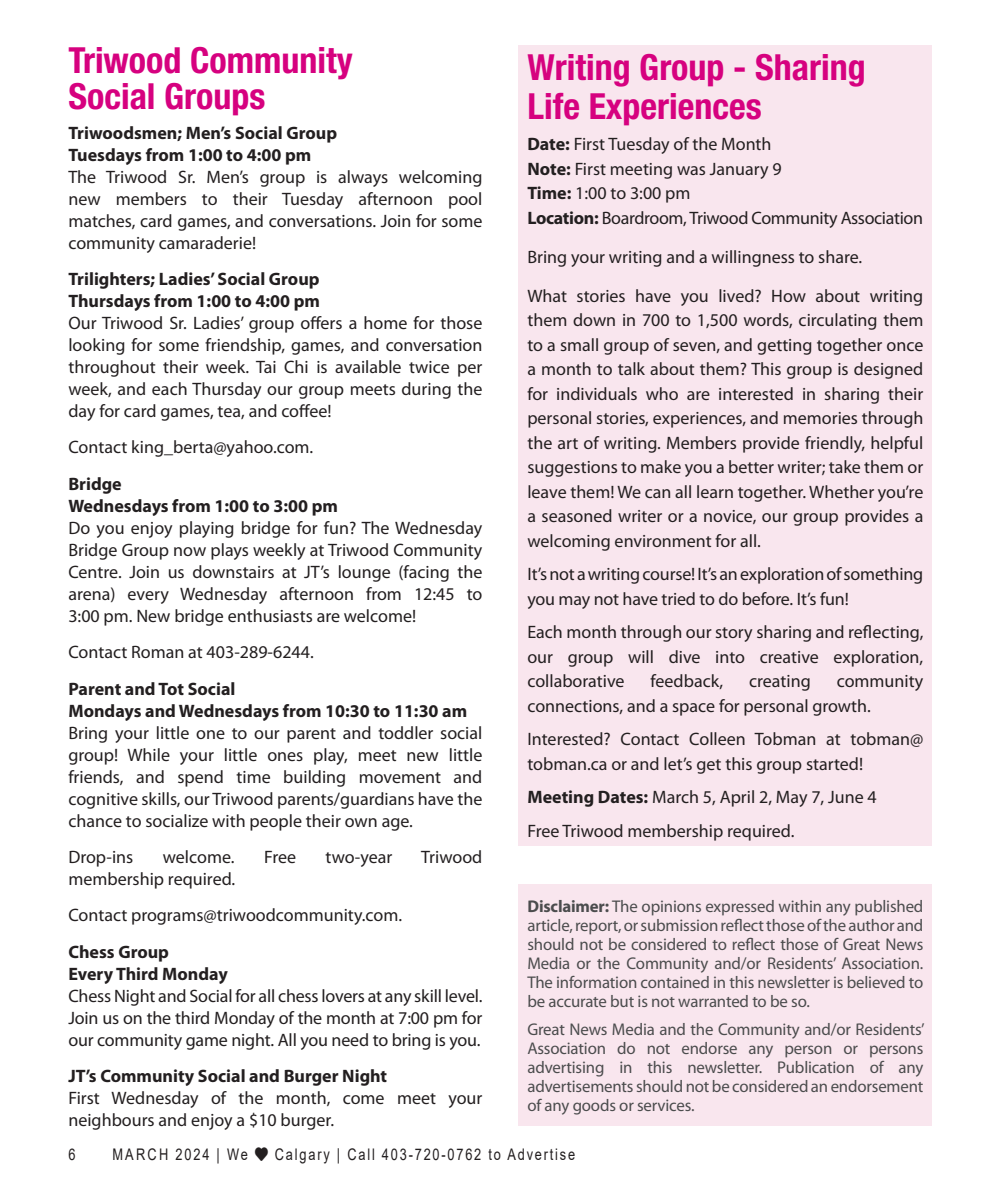
<style>
.page{position:relative;width:990px;height:1188px;background:#fff}
.page>*{position:absolute;margin:0;border:0;box-sizing:border-box;transform-origin:0 0}
.In_Around_title{font:700 condensed 36px/36px "Helvetica Neue LT Std";color:#d6017f}
.Body_text{font:18px/22px "Myriad Pro";color:#231f20;text-align:justify}
.Subhead{font:700 18px "Myriad Pro";color:#231f20}
.Body_text-2{font:18px "Myriad Pro";letter-spacing:-.02em;color:#231f20}
.Body_text-3{font:17px/19px "Myriad Pro";letter-spacing:-.01em;color:#4b4c4d;text-align:justify}
.t1{font:16px "Arial";letter-spacing:.14em;color:#231f20;scale:.8 1}
.s1{font-weight:700}
</style>
<div class="page">
<div style="left:518px;top:46px;width:414px;height:800px;background:#f9e6ee"></div>
<div style="left:518px;top:884px;width:414px;height:242px;background:#f9e6ee"></div>
<p class="In_Around_title" style="left:68px;top:42px;width:286px">Triwood Community<br>Social Groups</p>
<p class="Subhead" style="left:68px;top:121px;width:270px">Triwoodsmen; Men’s Social Group</p>
<p class="Subhead" style="left:68px;top:143px;width:244px">Tuesdays from 1:00 to 4:00 pm</p>
<p class="Body_text" style="left:68px;top:165px;width:416px">The Triwood Sr. Men’s group is always welcoming new members to their Tuesday afternoon pool matches, card games, and conversations. Join for some community camaraderie!</p>
<p class="Subhead" style="left:68px;top:267px;width:253px">Trilighters; Ladies’ Social Group</p>
<p class="Subhead" style="left:68px;top:289px;width:253px">Thursdays from 1:00 to 4:00 pm</p>
<p class="Body_text" style="left:68px;top:312px;width:416px">Our Triwood Sr. Ladies’ group offers a home for those looking for some friendship, games, and conversation throughout their week. Tai Chi is available twice per week, and each Thursday our group meets during the day for card games, tea, and coffee!</p>
<p class="Body_text" style="left:68px;top:436px;width:246px">Contact king_berta@yahoo.com.</p>
<p class="Subhead" style="left:68px;top:472px;width:55px">Bridge</p>
<p class="Subhead" style="left:68px;top:494px;width:271px">Wednesdays from 1:00 to 3:00 pm</p>
<p class="Body_text" style="left:68px;top:516px;width:416px">Do you enjoy playing bridge for fun? The Wednesday Bridge Group now plays weekly at Triwood Community Centre. Join us downstairs at JT’s lounge (facing the arena) every Wednesday afternoon from 12:45 to 3:00 pm. New bridge enthusiasts are welcome!</p>
<p class="Body_text" style="left:68px;top:641px;width:247px">Contact Roman at 403-289-6244.</p>
<p class="Subhead" style="left:68px;top:677px;width:169px">Parent and Tot Social</p>
<p class="Subhead" style="left:68px;top:699px;width:400px">Mondays and Wednesdays from 10:30 to 11:30 am</p>
<p class="Body_text" style="left:68px;top:721px;width:416px">Bring your little one to our parent and toddler social group! While your little ones play, meet new little friends, and spend time building movement and cognitive skills, our Triwood parents/guardians have the chance to socialize with people their own age.</p>
<p class="Body_text" style="left:68px;top:846px;width:66px">Drop-ins</p>
<p class="Body_text" style="left:163px;top:846px;width:73px">welcome.</p>
<p class="Body_text" style="left:264px;top:846px;width:34px">Free</p>
<p class="Body_text" style="left:326px;top:846px;width:68px">two-year</p>
<p class="Body_text" style="left:421px;top:846px;width:63px">Triwood</p>
<p class="Body_text" style="left:68px;top:868px;width:168px">membership required.</p>
<p class="Body_text" style="left:68px;top:904px;width:335px">Contact programs@triwoodcommunity.com.</p>
<p class="Subhead" style="left:68px;top:940px;width:102px">Chess Group</p>
<p class="Subhead" style="left:68px;top:962px;width:161px">Every Third Monday</p>
<p class="Body_text" style="left:68px;top:984px;width:416px">Chess Night and Social for all chess lovers at any skill level.<br>Join us on the third Monday of the month at 7:00 pm for our community game night. All you need to bring is you.</p>
<p class="Subhead" style="left:68px;top:1064px;width:320px">JT’s Community Social and Burger Night</p>
<p class="Body_text" style="left:68px;top:1087px;width:415px">First Wednesday of the month, come meet your neighbours and enjoy a $10 burger.</p>
<p class="In_Around_title" style="left:527px;top:48px;width:340px;line-height:38.6px">Writing Group - Sharing<br>Life Experiences</p>
<p class="Body_text" style="left:527px;top:133px;width:246px"><span class="s1">Date:</span> First Tuesday of the Month</p>
<p class="Body_text" style="left:527px;top:158px;width:256px"><span class="s1">Note:</span> First meeting was January 9</p>
<p class="Body_text" style="left:527px;top:182px;width:165px"><span class="s1">Time:</span> 1:00 to 3:00 pm</p>
<p class="Body_text-2" style="left:527px;top:207px;width:397px"><span class="s1">Location:</span> Boardroom, Triwood Community Association</p>
<p class="Body_text" style="left:527px;top:246px;width:336px">Bring your writing and a willingness to share.</p>
<p class="Body_text" style="left:527px;top:283px;width:398px;line-height:24.6px">What stories have you lived? How about writing them down in 700 to 1,500 words, circulating them to a small group of seven, and getting together once a month to talk about them? This group is designed for individuals who are interested in sharing their personal stories, experiences, and memories through the art of writing. Members provide friendly, helpful suggestions to make you a better writer; take them or leave them! We can all learn together. Whether you’re a seasoned writer or a novice, our group provides a welcoming environment for all.</p>
<p class="Body_text" style="left:527px;top:562px;width:397px;line-height:24.6px">It’s not a writing course! It’s an exploration of something you may not have tried to do before. It’s fun!</p>
<p class="Body_text" style="left:527px;top:620px;width:397px;line-height:24.6px">Each month through our story sharing and reflecting, our group will dive into creative exploration, collaborative</p>
<p class="Body_text" style="left:651px;top:670px;width:74px">feedback,</p>
<p class="Body_text" style="left:749px;top:670px;width:63px">creating</p>
<p class="Body_text" style="left:527px;top:669px;width:397px;line-height:24.6px;text-indent:309px">community connections, and a space for personal growth.</p>
<p class="Body_text" style="left:527px;top:727px;width:398px;line-height:24.6px">Interested? Contact Colleen Tobman at tobman@ tobman.ca or and let’s get this group started!</p>
<p class="Body_text" style="left:527px;top:786px;width:351px"><span class="s1">Meeting Dates:</span> March 5, April 2, May 7, June 4</p>
<p class="Body_text" style="left:527px;top:820px;width:269px">Free Triwood membership required.</p>
<p class="Body_text-3" style="left:527px;top:897px;width:398px"><span class="s1">Disclaimer:</span> The opinions expressed within any published article, report, or submission reflect those of the author and should not be considered to reflect those of Great News Media or the Community and/or Residents’ Association.<br>The information contained in this newsletter is believed to be accurate but is not warranted to be so.</p>
<p class="Body_text-3" style="left:527px;top:1020px;width:399px">Great News Media and the Community and/or Residents’ Association do not endorse any person or persons advertising in this newsletter. Publication of any advertisements should not be considered an endorsement of any goods or services.</p>
<p class="t1" style="left:68px;top:1144px;width:10px">6</p>
<p class="t1" style="left:112px;top:1144px;width:580px">MARCH 2024 | We ♥ Calgary | Call 403-720-0762 to Advertise</p>
</div>
